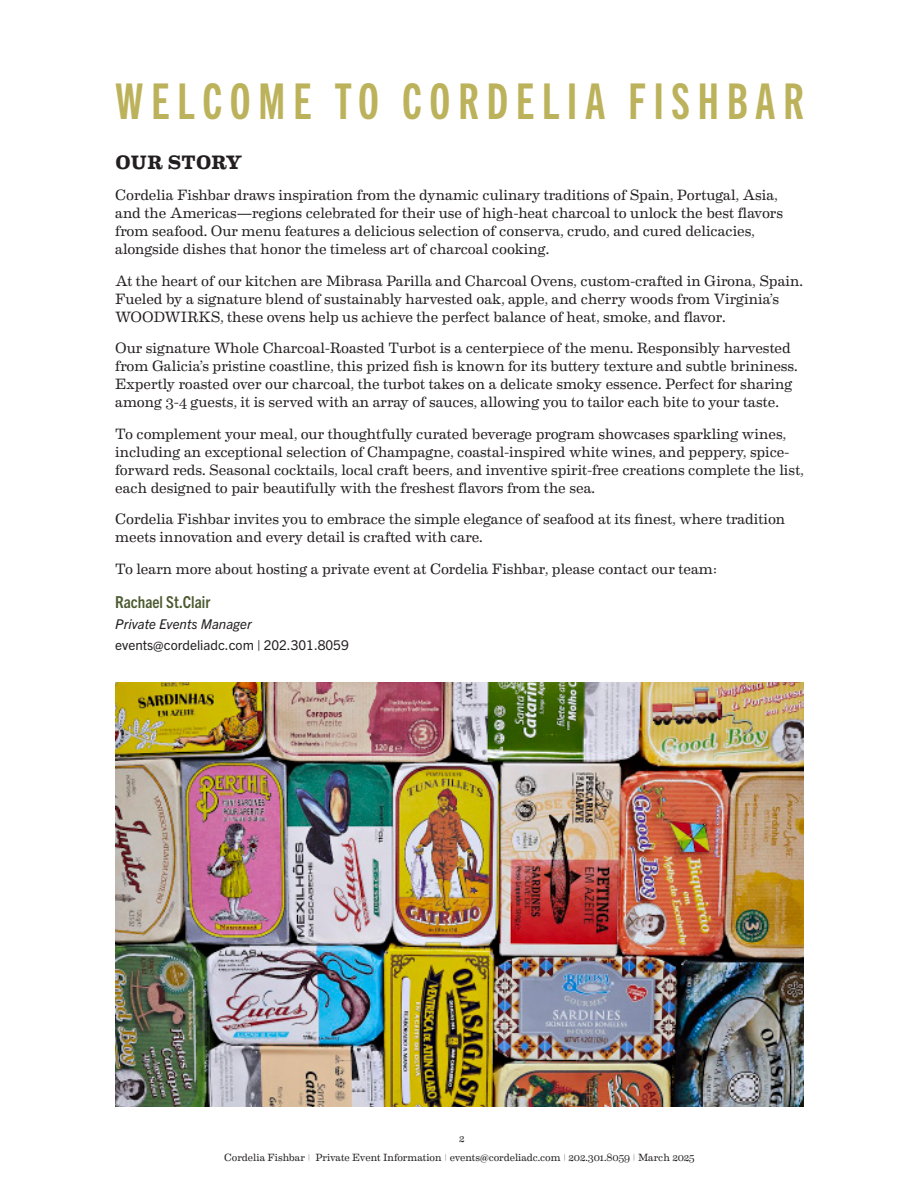
<style>
.page{position:relative;width:918px;height:1188px;background:#fff}
.page>*{position:absolute;margin:0;border:0;box-sizing:border-box;transform-origin:0 0}
.Page_Titles{font:49.5px "Trade Gothic Next LT Pro Bd Cm";letter-spacing:.16em;color:#bcb25b}
.H2-subheade-center{font:700 19.5px "Eames Century Modern";letter-spacing:.01em;color:#231f20}
.Body_Copy{font:700 condensed 16.5px "Trade Gothic Next LT Pro";color:#4c5a30}
.Body_Copy-2{font:15px/18px "Eames Century Modern";letter-spacing:-.005em;color:#231f20}
.Body_Copy-3{font:13.5px "Trade Gothic Next LT Pro";color:#231f20}
.Body_Copy-4{font:italic 13.5px "Trade Gothic Next LT Pro";color:#231f20}
.t1{font:10.5px "Eames Century Modern";letter-spacing:-.005em;color:#231f20}
</style>
<div class="page">
<img style="left:115px;top:683px;width:689px;height:424px">
<p class="Page_Titles" style="left:115px;top:68px;width:690px">WELCOME TO CORDELIA FISHBAR</p>
<p class="H2-subheade-center" style="left:115px;top:147px;width:128px">OUR STORY</p>
<p class="Body_Copy-2" style="left:115px;top:185px;width:670px">Cordelia Fishbar draws inspiration from the dynamic culinary traditions of Spain, Portugal, Asia, and the Americas—regions celebrated for their use of high-heat charcoal to unlock the best flavors from seafood. Our menu features a delicious selection of conserva, crudo, and cured delicacies, alongside dishes that honor the timeless art of charcoal cooking.</p>
<p class="Body_Copy-2" style="left:115px;top:271px;width:689px">At the heart of our kitchen are Mibrasa Parilla and Charcoal Ovens, custom-crafted in Girona, Spain.<br>Fueled by a signature blend of sustainably harvested oak, apple, and cherry woods from Virginia’s<br>WOODWIRKS, these ovens help us achieve the perfect balance of heat, smoke, and flavor.</p>
<p class="Body_Copy-2" style="left:115px;top:338px;width:684px">Our signature Whole Charcoal-Roasted Turbot is a centerpiece of the menu. Responsibly harvested from Galicia’s pristine coastline, this prized fish is known for its buttery texture and subtle brininess.<br>Expertly roasted over our charcoal, the turbot takes on a delicate smoky essence. Perfect for sharing among 3-4 guests, it is served with an array of sauces, allowing you to tailor each bite to your taste.</p>
<p class="Body_Copy-2" style="left:115px;top:424px;width:690px">To complement your meal, our thoughtfully curated beverage program showcases sparkling wines, including an exceptional selection of Champagne, coastal-inspired white wines, and peppery, spice&shy;forward reds. Seasonal cocktails, local craft beers, and inventive spirit-free creations complete the list, each designed to pair beautifully with the freshest flavors from the sea.</p>
<p class="Body_Copy-2" style="left:115px;top:509px;width:672px">Cordelia Fishbar invites you to embrace the simple elegance of seafood at its finest, where tradition meets innovation and every detail is crafted with care.</p>
<p class="Body_Copy-2" style="left:115px;top:559px;width:603px">To learn more about hosting a private event at Cordelia Fishbar, please contact our team:</p>
<p class="Body_Copy" style="left:115px;top:591px;width:97px">Rachael St.Clair</p>
<p class="Body_Copy-4" style="left:115px;top:615px;width:138px">Private Events Manager</p>
<p class="Body_Copy-3" style="left:115px;top:636px;width:235px">events@cordeliadc.com | 202.301.8059</p>
<p class="t1" style="left:459px;top:1130px;width:7px">2</p>
<p class="t1" style="left:224px;top:1149px;width:472px">Cordelia Fishbar | Private Event Information | events@cordeliadc.com | 202.301.8059 | March 2025</p>
</div>
